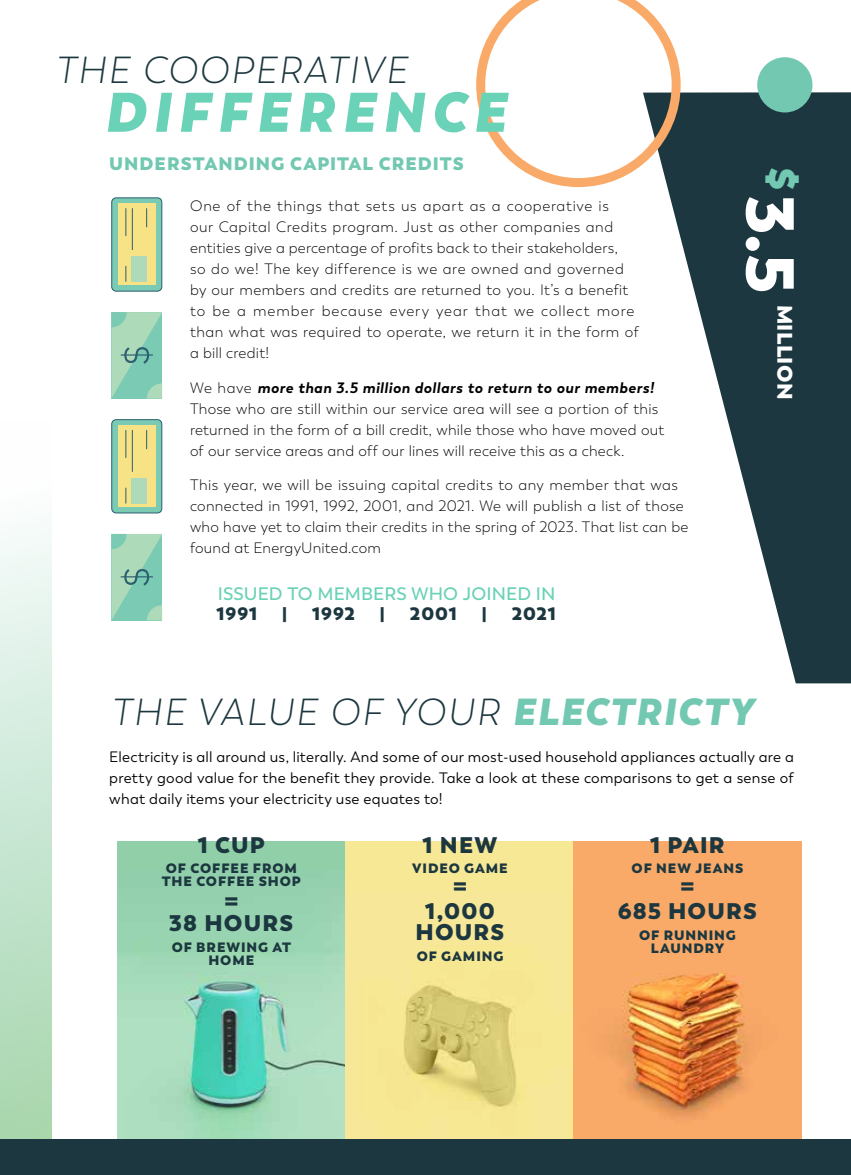
<style>
.page{position:relative;width:851px;height:1175px;background:#fff}
.page>*{position:absolute;margin:0;border:0;box-sizing:border-box;transform-origin:0 0}
.t1{font:800 67.5px "Trenda";color:#fff}
.t2{font:italic 800 55.5px "Trenda";letter-spacing:.125em;color:#6ad2b6}
.t3{font:800 42px "Trenda";color:#72c8b1}
.t4{font:italic 300 37.5px "Trenda";letter-spacing:.05em;color:#1c373f}
.t5{font:800 22.5px/21px "Trenda";letter-spacing:.05em;color:#1c373f;text-align:center}
.t6{font:800 21px "Trenda";letter-spacing:.02em;color:#fff}
.t7{font:800 18px "Trenda";letter-spacing:.055em;color:#72c8b1}
.t8{font:600 18px "Trenda";letter-spacing:.005em;color:#6ad2b6}
.t9{font:800 18px "Trenda";letter-spacing:.05em;color:#1c373f}
.t10{font:300 15px/21px "Trenda";letter-spacing:.02em;color:#000}
.t11{font:15px/21px "Trenda";letter-spacing:.015em;color:#000;text-align:justify}
.t12{font:800 13.5px/13.5px "Trenda";letter-spacing:.065em;color:#1c373f;text-align:center}
.s1{font-weight:700;font-style:italic}
.s2{font-weight:800;color:#72c8b1}
</style>
<div class="page">
<div style="left:0;top:420px;width:850px;height:754px;background:linear-gradient(to bottom,#fff,#9fd2a9)"></div>
<div style="left:52px;top:55px;width:798px;height:1084px;background:#fff"></div>
<svg style="left:667px;top:92px;width:183px;height:591px;fill:#1c373f"></svg>
<svg style="left:111px;top:312px;width:51px;height:87px;background:#90cdb3"></svg>
<svg style="left:111px;top:534px;width:51px;height:86px;background:#90cdb3"></svg>
<svg style="left:476px;top:0;width:204px;height:187px"></svg>
<div style="left:112px;top:419px;width:50px;height:94px;background:#7bcab3;border-radius:3px"></div>
<div style="left:118px;top:425px;width:38px;height:82px;background:#f7e286"></div>
<div style="left:111px;top:419px;width:51px;height:94px;border:1px solid #2c6070;border-radius:4px"></div>
<div style="left:131px;top:478px;width:16px;height:25px;background:#addab9"></div>
<svg style="left:125px;top:488px;width:1px;height:15px"></svg>
<svg style="left:125px;top:430px;width:1px;height:28px"></svg>
<hr style="left:132px;top:430px;width:1px;height:42px;background:#2c6070">
<svg style="left:146px;top:430px;width:1px;height:19px"></svg>
<div style="left:112px;top:198px;width:50px;height:93px;background:#7bcab3;border-radius:3px"></div>
<div style="left:118px;top:204px;width:38px;height:81px;background:#f7e286"></div>
<div style="left:111px;top:197px;width:51px;height:95px;border:1px solid #2c6070;border-radius:4px"></div>
<div style="left:131px;top:256px;width:16px;height:26px;background:#addab9"></div>
<svg style="left:125px;top:266px;width:1px;height:16px"></svg>
<svg style="left:125px;top:208px;width:1px;height:28px"></svg>
<hr style="left:132px;top:208px;width:1px;height:42px;background:#2c6070">
<svg style="left:146px;top:208px;width:1px;height:19px"></svg>
<div style="left:757px;top:57px;width:55px;height:55px;background:#72c8b1;border-radius:50%"></div>
<div style="left:117px;top:842px;width:228px;height:297px;background:#91cfa9"></div>
<img style="left:117px;top:905px;width:228px;height:234px">
<div style="left:345px;top:842px;width:228px;height:297px;background:#f7e896"></div>
<img style="left:403px;top:984px;width:116px;height:123px">
<div style="left:573px;top:842px;width:228px;height:297px;background:#f9aa68"></div>
<img style="left:611px;top:973px;width:137px;height:144px">
<div style="left:0;top:1139px;width:850px;height:35px;background:#1c373f"></div>
<h3 class="t4" style="left:56px;top:48px;width:353px">THE COOPERATIVE</h3>
<h2 class="t2" style="left:104px;top:76px;width:403px">DIFFERENCE</h2>
<p class="t7" style="left:109px;top:152px;width:356px">UNDERSTANDING CAPITAL CREDITS</p>
<p class="t10" style="left:190px;top:195px;width:450px">One of the things that sets us apart as a cooperative is<br>our Capital Credits program. Just as other companies and entities give a percentage of profits back to their stakeholders,<br>so do we! The key difference is we are owned and governed by our members and credits are returned to you. It’s a benefit to be a member because every year that we collect more than what was required to operate, we return it in the form of a bill credit!</p>
<p class="t10" style="left:190px;top:377px;width:476px">We have <span class="s1">more than 3.5 million dollars to return to our members!<br></span>Those who are still within our service area will see a portion of this returned in the form of a bill credit, while those who have moved out of our service areas and off our lines will receive this as a check.</p>
<p class="t10" style="left:190px;top:474px;width:500px">This year, we will be issuing capital credits to any member that was connected in 1991, 1992, 2001, and 2021. We will publish a list of those who have yet to claim their credits in the spring of 2023. That list can be found at EnergyUnited.com</p>
<p class="t8" style="left:218px;top:582px;width:339px">ISSUED TO MEMBERS WHO JOINED IN</p>
<p class="t9" style="left:216px;top:602px;width:42px">1991</p>
<p class="t9" style="left:282px;top:602px;width:6px">|</p>
<p class="t9" style="left:312px;top:602px;width:44px">1992</p>
<p class="t9" style="left:380px;top:602px;width:6px">|</p>
<p class="t9" style="left:410px;top:602px;width:48px">2001</p>
<p class="t9" style="left:481px;top:602px;width:6px">|</p>
<p class="t9" style="left:511px;top:602px;width:46px">2021</p>
<h3 class="t3" style="left:809px;top:167px;width:25px;rotate:90deg">$</h3>
<h1 class="t1" style="left:813px;top:197px;width:98px;rotate:90deg">3.5</h1>
<h3 class="t6" style="left:798px;top:304px;width:96px;rotate:90deg">MILLION</h3>
<h3 class="t4" style="left:111px;top:690px;width:644px">THE VALUE OF YOUR <span class="s2">ELECTRICTY</span></h3>
<p class="t11" style="left:109px;top:747px;width:686px">Electricity is all around us, literally. And some of our most-used household appliances actually are a pretty good value for the benefit they provide. Take a look at these comparisons to get a sense of what daily items your electricity use equates to!</p>
<h3 class="t5" style="left:198px;top:834px;width:68px">1 CUP</h3>
<p class="t12" style="left:162px;top:861px;width:140px;text-align:left">OF COFFEE FROM<br>THE COFFEE SHOP</p>
<h3 class="t5" style="left:224px;top:889px;width:16px">=</h3>
<h3 class="t5" style="left:169px;top:913px;width:125px">38 HOURS</h3>
<p class="t12" style="left:172px;top:940px;width:121px">OF BREWING AT<br>HOME</p>
<h3 class="t5" style="left:422px;top:834px;width:76px">1 NEW</h3>
<p class="t12" style="left:412px;top:861px;width:97px">VIDEO GAME</p>
<h3 class="t5" style="left:650px;top:834px;width:76px">1 PAIR</h3>
<p class="t12" style="left:631px;top:861px;width:113px">OF NEW JEANS</p>
<h3 class="t5" style="left:452px;top:874px;width:16px">=</h3>
<h3 class="t5" style="left:680px;top:874px;width:16px">=</h3>
<h3 class="t5" style="left:415px;top:901px;width:90px">1,000<br>HOURS</h3>
<p class="t12" style="left:416px;top:949px;width:88px">OF GAMING</p>
<h3 class="t5" style="left:618px;top:901px;width:140px">685 HOURS</h3>
<p class="t12" style="left:639px;top:928px;width:98px">OF RUNNING<br>LAUNDRY</p>
</div>
